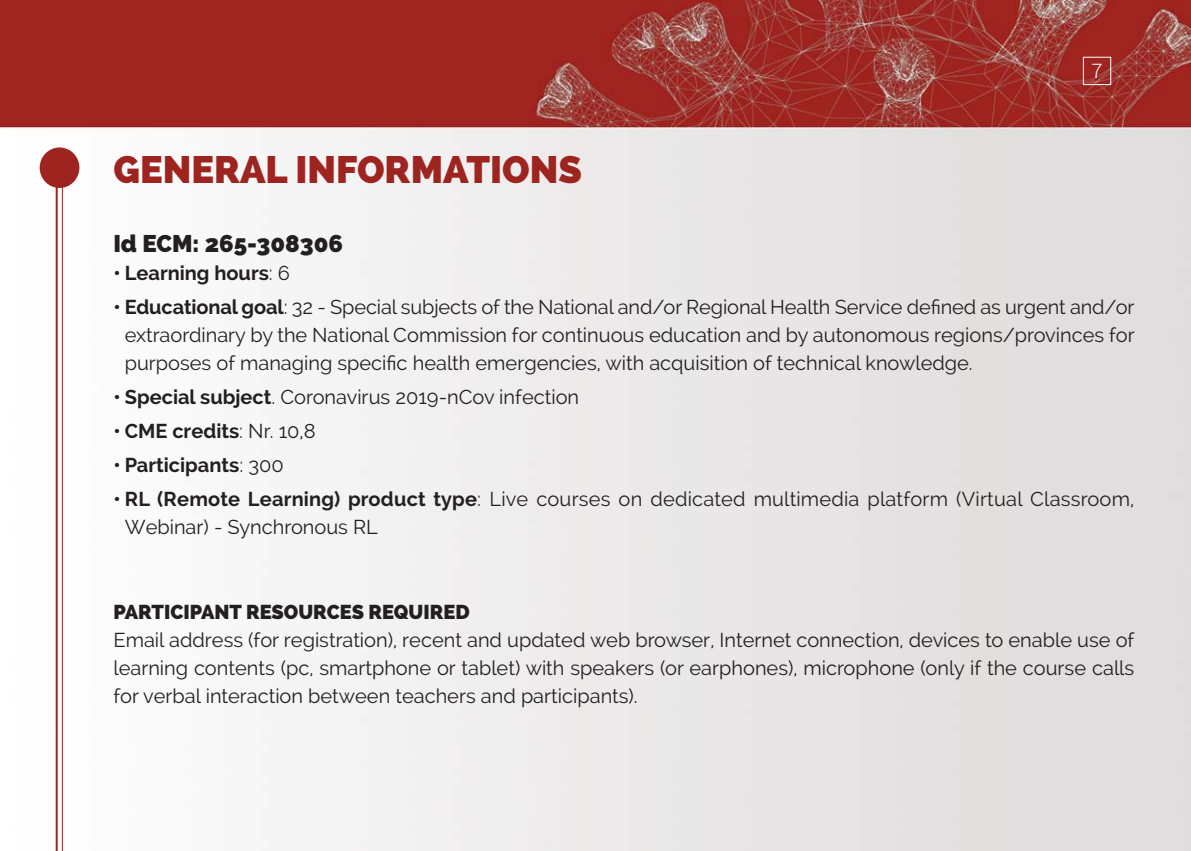
<style>
.page{position:relative;width:1191px;height:851px;background:#fff}
.page>*{position:absolute;margin:0;border:0;box-sizing:border-box;transform-origin:0 0}
.t1{font:800 38px "Raleway";color:#9e2420}
.t2{font:800 24px "Raleway";color:#231f20}
.t3{font:20px/28px "Raleway";color:#231f20;text-align:justify}
.t4{font:700 20px "Raleway";color:#231f20}
.t5{font:800 20px "Raleway";color:#231f20}
.t6{font:300 20px "Roboto";color:#fff}
.s1{font-weight:400}
.s2{font-weight:700}
</style>
<div class="page">
<img style="left:0;top:0;width:1190px;height:850px">
<div style="left:1082px;top:57px;width:29px;height:28px;border:1px solid #fff"></div>
<hr style="left:56px;top:166px;width:2px;height:684px;background:#9e2420">
<hr style="left:62px;top:163px;width:1px;height:687px;background:#9e2420">
<div style="left:40px;top:147px;width:39px;height:41px;background:#9e2420;border-radius:50%"></div>
<h1 class="t1" style="left:113px;top:148px;width:470px">GENERAL INFORMATIONS</h1>
<p class="t6" style="left:1091px;top:57px;width:13px">7</p>
<p class="t2" style="left:113px;top:230px;width:231px">Id ECM: 265-308306</p>
<p class="t4" style="left:113px;top:265px;width:178px">• Learning hours<span class="s1">: 6</span></p>
<p class="t3" style="left:125px;top:295px;width:1011px;text-indent:-11px"><span class="s2">• Educational goal</span>: 32 - Special subjects of the National and/or Regional Health Service defined as urgent and/or extraordinary by the National Commission for continuous education and by autonomous regions/provinces for purposes of managing specific health emergencies, with acquisition of technical knowledge.</p>
<p class="t3" style="left:113px;top:385px;width:467px"><span class="s2">• Special subject</span>. Coronavirus 2019-nCov infection</p>
<p class="t4" style="left:113px;top:423px;width:204px">• CME credits<span class="s1">: Nr. 10,8</span></p>
<p class="t4" style="left:113px;top:457px;width:172px">• Participants<span class="s1">: 300</span></p>
<p class="t3" style="left:125px;top:487px;width:1011px;text-indent:-11px"><span class="s2">• RL (Remote Learning) product type</span>: Live courses on dedicated multimedia platform (Virtual Classroom,<br>Webinar) - Synchronous RL</p>
<p class="t5" style="left:113px;top:600px;width:358px">PARTICIPANT RESOURCES REQUIRED</p>
<p class="t3" style="left:113px;top:627px;width:1022px">Email address (for registration), recent and updated web browser, Internet connection, devices to enable use of learning contents (pc, smartphone or tablet) with speakers (or earphones), microphone (only if the course calls for verbal interaction between teachers and participants).</p>
</div>
